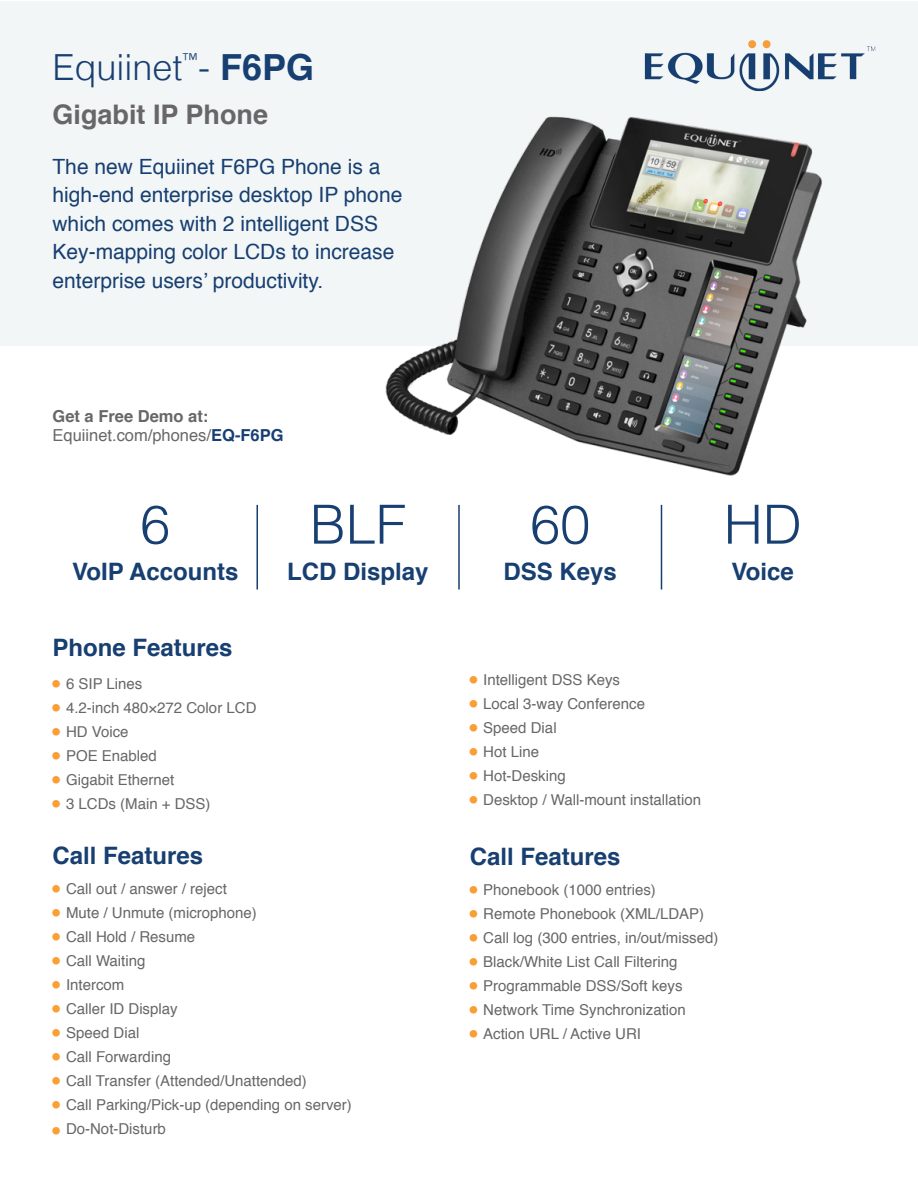
<style>
.page{position:relative;width:918px;height:1188px;background:#fff}
.page>*{position:absolute;margin:0;border:0;box-sizing:border-box;transform-origin:0 0}
.Paragraph_Style_1{font:300 54px "Helvetica";color:#173f71}
.Paragraph_Style_1-2{font:300 36px "Helvetica";color:#173f71}
.Paragraph_Style_1-3{font:700 27px "Helvetica";color:#67676a}
.Paragraph_Style_1-4{font:700 24px "Helvetica";color:#173f71}
.Paragraph_Style_1-5{font:21px/28.5px "Helvetica";color:#173f71}
.Paragraph_Style_1-6{font:16.5px "Helvetica";color:#67676a}
.Paragraph_Style_1-7{font:700 16.5px "Helvetica";color:#67676a}
.t1{font:15px "Helvetica";color:#67676a}
.s1{font-weight:700}
.s2{font-weight:700;color:#173f71}
.s3{color:#f99f34}
</style>
<div class="page">
<div style="left:1px;top:1px;width:917px;height:345px;background:#f3f6f7"></div>
<hr style="left:256px;top:505px;width:2px;height:85px;background:#173f71">
<img style="left:385px;top:116px;width:437px;height:360px">
<hr style="left:458px;top:505px;width:2px;height:85px;background:#173f71">
<hr style="left:661px;top:505px;width:1px;height:85px;background:#173f71">
<img style="left:644px;top:40px;width:232px;height:52px">
<p class="Paragraph_Style_1-2" style="left:52px;top:37px;width:263px">Equiinet<sup>™</sup>- <span class="s1">F6PG</span></p>
<p class="Paragraph_Style_1-3" style="left:52px;top:92px;width:217px">Gigabit IP Phone</p>
<p class="Paragraph_Style_1-5" style="left:52px;top:153px;width:351px">The new Equiinet F6PG Phone is a high-end enterprise desktop IP phone which comes with 2 intelligent DSS Key-mapping color LCDs to increase enterprise users’ productivity.</p>
<p class="Paragraph_Style_1-7" style="left:52px;top:402px;width:157px">Get a Free Demo at:</p>
<p class="Paragraph_Style_1-6" style="left:52px;top:423px;width:233px">Equiinet.com/phones/<span class="s2">EQ-F6PG</span></p>
<p class="Paragraph_Style_1" style="left:140px;top:479px;width:32px">6</p>
<p class="Paragraph_Style_1-4" style="left:72px;top:552px;width:168px">VoIP Accounts</p>
<p class="Paragraph_Style_1-4" style="left:52px;top:628px;width:182px">Phone Features</p>
<p class="t1" style="left:52px;top:672px;width:91px"><sup>■</sup> 6 SIP Lines</p>
<p class="t1" style="left:52px;top:696px;width:205px"><sup>■</sup> 4.2-inch 480×272 Color LCD</p>
<p class="t1" style="left:52px;top:720px;width:78px"><sup>■</sup> HD Voice</p>
<p class="t1" style="left:52px;top:744px;width:106px"><sup>■</sup> POE Enabled</p>
<p class="t1" style="left:52px;top:768px;width:123px"><sup>■</sup> Gigabit Ethernet</p>
<p class="t1" style="left:52px;top:792px;width:160px"><sup>■</sup> 3 LCDs (Main + DSS)</p>
<p class="Paragraph_Style_1" style="left:310px;top:479px;width:98px">BLF</p>
<p class="Paragraph_Style_1-4" style="left:287px;top:552px;width:143px">LCD Display</p>
<p class="Paragraph_Style_1-4" style="left:52px;top:836px;width:152px">Call Features</p>
<p class="t1" style="left:52px;top:877px;width:176px"><sup>■</sup> Call out / answer / reject</p>
<p class="t1" style="left:52px;top:901px;width:206px"><sup>■</sup> Mute / Unmute (microphone)</p>
<p class="t1" style="left:52px;top:925px;width:144px"><sup>■</sup> Call Hold / Resume</p>
<p class="t1" style="left:52px;top:949px;width:94px"><sup>■</sup> Call Waiting</p>
<p class="t1" style="left:52px;top:973px;width:73px"><sup>■</sup> Intercom</p>
<p class="t1" style="left:52px;top:997px;width:127px"><sup>■</sup> Caller ID Display</p>
<p class="t1" style="left:52px;top:1021px;width:88px"><sup>■</sup> Speed Dial</p>
<p class="t1" style="left:52px;top:1045px;width:120px"><sup>■</sup> Call Forwarding</p>
<p class="t1" style="left:52px;top:1069px;width:256px"><sup>■</sup> Call Transfer (Attended/Unattended)</p>
<p class="t1" style="left:52px;top:1093px;width:301px"><sup>■</sup> Call Parking/Pick-up (depending on server)</p>
<p class="t1" style="left:52px;top:1117px;width:115px"><span class="s3">■</span> Do-Not-Disturb</p>
<p class="Paragraph_Style_1" style="left:530px;top:479px;width:62px">60</p>
<p class="Paragraph_Style_1-4" style="left:504px;top:552px;width:115px">DSS Keys</p>
<p class="Paragraph_Style_1" style="left:724px;top:479px;width:79px">HD</p>
<p class="Paragraph_Style_1-4" style="left:732px;top:552px;width:64px">Voice</p>
<p class="t1" style="left:470px;top:669px;width:152px"><sup>■</sup> Intelligent DSS Keys</p>
<p class="t1" style="left:470px;top:693px;width:177px"><sup>■</sup> Local 3-way Conference</p>
<p class="t1" style="left:470px;top:717px;width:88px"><sup>■</sup> Speed Dial</p>
<p class="t1" style="left:470px;top:741px;width:71px"><sup>■</sup> Hot Line</p>
<p class="t1" style="left:470px;top:765px;width:98px"><sup>■</sup> Hot-Desking</p>
<p class="t1" style="left:470px;top:789px;width:233px"><sup>■</sup> Desktop / Wall-mount installation</p>
<p class="Paragraph_Style_1-4" style="left:470px;top:837px;width:152px">Call Features</p>
<p class="t1" style="left:470px;top:878px;width:188px"><sup>■</sup> Phonebook (1000 entries)</p>
<p class="t1" style="left:470px;top:902px;width:236px"><sup>■</sup> Remote Phonebook (XML/LDAP)</p>
<p class="t1" style="left:470px;top:926px;width:250px"><sup>■</sup> Call log (300 entries, in/out/missed)</p>
<p class="t1" style="left:470px;top:950px;width:209px"><sup>■</sup> Black/White List Call Filtering</p>
<p class="t1" style="left:470px;top:974px;width:214px"><sup>■</sup> Programmable DSS/Soft keys</p>
<p class="t1" style="left:470px;top:998px;width:218px"><sup>■</sup> Network Time Synchronization</p>
<p class="t1" style="left:470px;top:1022px;width:173px"><sup>■</sup> Action URL / Active URI</p>
</div>
